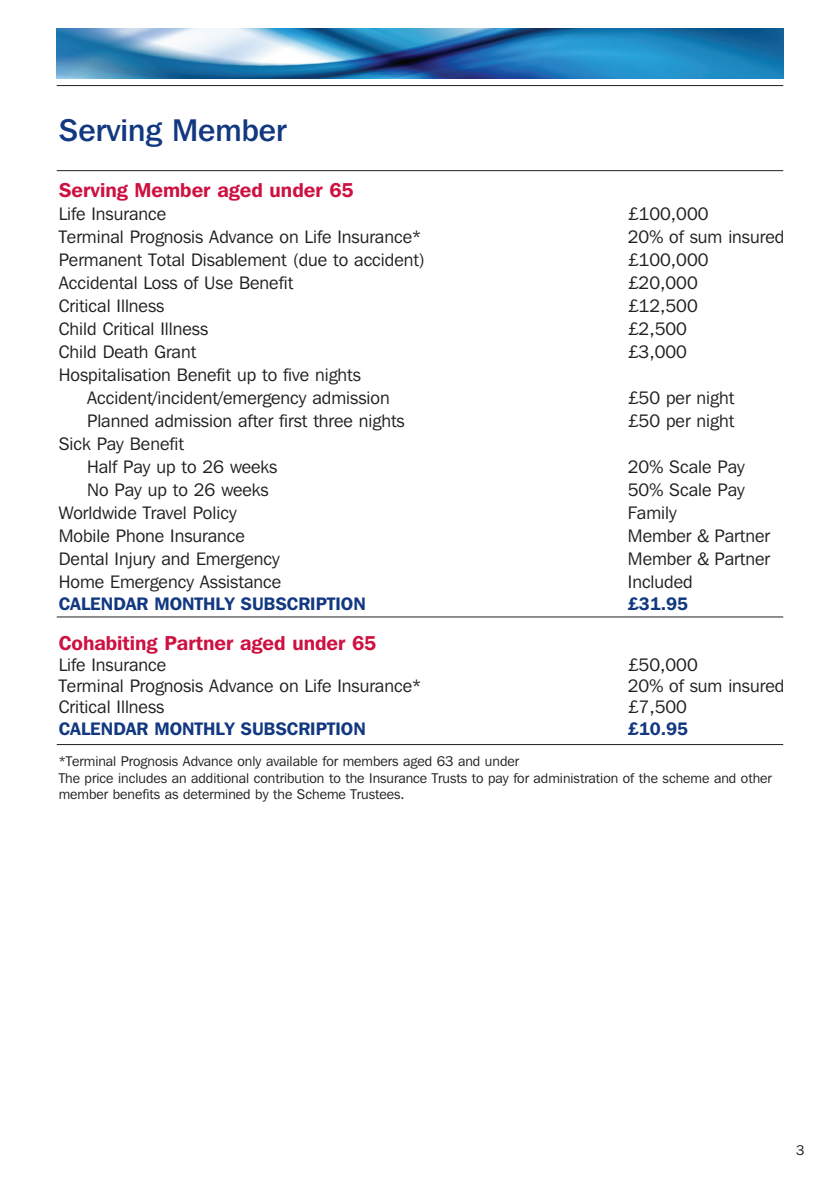
<style>
.page{position:relative;width:840px;height:1191px;background:#fff}
.page>*{position:absolute;margin:0;border:0;box-sizing:border-box;transform-origin:0 0}
.t1{font:500 31.2px "Franklin Gothic IT Cby BT";color:#113880}
.t2{font:600 20px "Franklin Gothic IT Cby BT";color:#cd1141}
.t3{font:18px "Franklin Gothic IT Cby BT";color:#231f20}
.t4{font:600 18px "Franklin Gothic IT Cby BT";color:#113880}
.t5{font:14px/16px "Franklin Gothic IT Cby BT";color:#231f20}
</style>
<div class="page">
<hr style="left:57px;top:170px;width:725px;height:1px;background:#231f20">
<hr style="left:57px;top:616px;width:725px;height:1px;background:#231f20">
<hr style="left:57px;top:744px;width:725px;height:1px;background:#231f20">
<hr style="left:57px;top:85px;width:725px;height:1px;background:#231f20">
<img style="left:57px;top:28px;width:725px;height:51px">
<p class="t1" style="left:59px;top:110px;width:229px">Serving Member</p>
<p class="t2" style="left:59px;top:177px;width:296px">Serving Member aged under 65</p>
<p class="t3" style="left:59px;top:202px;width:109px">Life Insurance</p>
<p class="t3" style="left:627px;top:202px;width:82px">£100,000</p>
<p class="t3" style="left:59px;top:225px;width:363px">Terminal Prognosis Advance on Life Insurance*</p>
<p class="t3" style="left:627px;top:225px;width:158px">20% of sum insured</p>
<p class="t3" style="left:59px;top:248px;width:367px">Permanent Total Disablement (due to accident)</p>
<p class="t3" style="left:627px;top:248px;width:82px">£100,000</p>
<p class="t3" style="left:59px;top:271px;width:236px">Accidental Loss of Use Benefit</p>
<p class="t3" style="left:627px;top:271px;width:71px">£20,000</p>
<p class="t3" style="left:59px;top:294px;width:107px">Critical Illness</p>
<p class="t3" style="left:627px;top:294px;width:71px">£12,500</p>
<p class="t3" style="left:59px;top:317px;width:151px">Child Critical Illness</p>
<p class="t3" style="left:627px;top:317px;width:61px">£2,500</p>
<p class="t3" style="left:59px;top:340px;width:139px">Child Death Grant</p>
<p class="t3" style="left:627px;top:340px;width:61px">£3,000</p>
<p class="t3" style="left:59px;top:363px;width:303px">Hospitalisation Benefit up to five nights</p>
<p class="t3" style="left:87px;top:386px;width:304px">Accident/incident/emergency admission</p>
<p class="t3" style="left:627px;top:386px;width:108px">£50 per night</p>
<p class="t3" style="left:87px;top:409px;width:319px">Planned admission after first three nights</p>
<p class="t3" style="left:627px;top:409px;width:108px">£50 per night</p>
<p class="t3" style="left:59px;top:432px;width:127px">Sick Pay Benefit</p>
<p class="t3" style="left:87px;top:455px;width:191px">Half Pay up to 26 weeks</p>
<p class="t3" style="left:627px;top:455px;width:118px">20% Scale Pay</p>
<p class="t3" style="left:87px;top:478px;width:183px">No Pay up to 26 weeks</p>
<p class="t3" style="left:627px;top:478px;width:118px">50% Scale Pay</p>
<p class="t3" style="left:59px;top:501px;width:179px">Worldwide Travel Policy</p>
<p class="t3" style="left:627px;top:501px;width:50px">Family</p>
<p class="t3" style="left:59px;top:524px;width:188px">Mobile Phone Insurance</p>
<p class="t3" style="left:627px;top:524px;width:144px">Member &amp; Partner</p>
<p class="t3" style="left:59px;top:547px;width:222px">Dental Injury and Emergency</p>
<p class="t3" style="left:627px;top:547px;width:144px">Member &amp; Partner</p>
<p class="t3" style="left:59px;top:570px;width:224px">Home Emergency Assistance</p>
<p class="t3" style="left:627px;top:570px;width:66px">Included</p>
<p class="t4" style="left:59px;top:592px;width:308px">CALENDAR MONTHLY SUBSCRIPTION</p>
<p class="t4" style="left:627px;top:592px;width:62px">£31.95</p>
<p class="t2" style="left:59px;top:630px;width:319px">Cohabiting Partner aged under 65</p>
<p class="t3" style="left:59px;top:653px;width:109px">Life Insurance</p>
<p class="t3" style="left:627px;top:653px;width:71px">£50,000</p>
<p class="t3" style="left:59px;top:674px;width:363px">Terminal Prognosis Advance on Life Insurance*</p>
<p class="t3" style="left:627px;top:674px;width:158px">20% of sum insured</p>
<p class="t3" style="left:59px;top:695px;width:107px">Critical Illness</p>
<p class="t3" style="left:627px;top:695px;width:61px">£7,500</p>
<p class="t4" style="left:59px;top:717px;width:308px">CALENDAR MONTHLY SUBSCRIPTION</p>
<p class="t4" style="left:627px;top:717px;width:62px">£10.95</p>
<p class="t5" style="left:59px;top:753px;width:461px">*Terminal Prognosis Advance only available for members aged 63 and under</p>
<p class="t5" style="left:59px;top:769px;width:714px">The price includes an additional contribution to the Insurance Trusts to pay for administration of the scheme and other member benefits as determined by the Scheme Trustees.</p>
<p class="t5" style="left:795px;top:1142px;width:10px">3</p>
</div>
